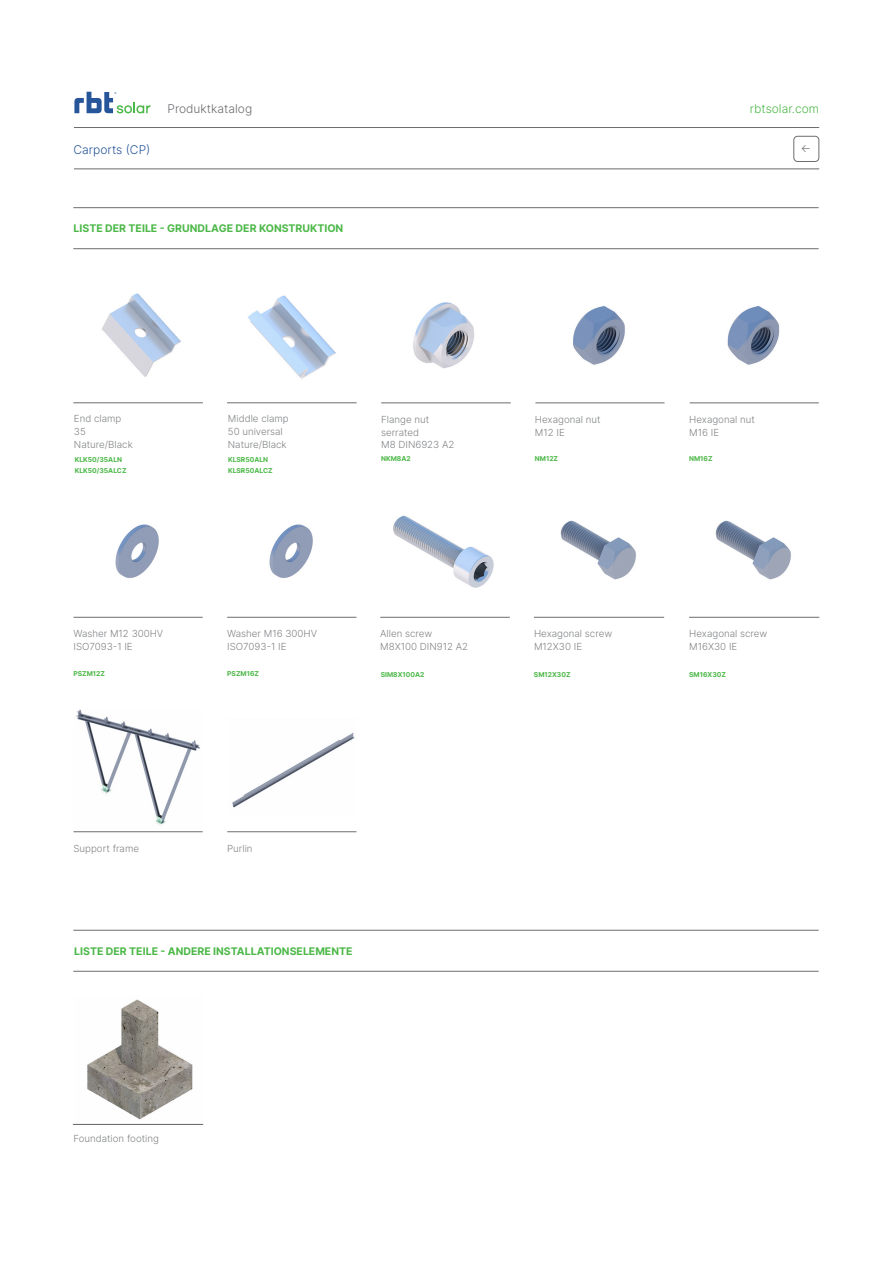
<style>
.page{position:relative;width:893px;height:1263px;background:#fff}
.page>*{position:absolute;margin:0;border:0;box-sizing:border-box;transform-origin:0 0}
.t1{font:300 12px "Inter";color:#6c6d70}
.t2{font:300 12px "Inter";color:#4cb848}
.t3{font:300 12px "Inter";color:#265599}
.t4{font:300 10.95px "Inter";color:#6c6d70}
.t5{font:700 10.5px "Inter";color:#4cb848}
.t6{font:300 9.75px/12.9px "Inter";color:#808285}
.t7{font:700 6.75px/10.5px "Inter";color:#4cb848}
</style>
<div class="page">
<hr style="left:74px;top:127px;width:745px;height:1px;background:#6c6d70">
<hr style="left:74px;top:169px;width:745px;height:1px;background:#6c6d70">
<div style="left:794px;top:136px;width:25px;height:26px;border:1px solid #6c6d70;border-radius:4px"></div>
<hr style="left:73px;top:207px;width:746px;height:1px;background:#6c6d70">
<hr style="left:73px;top:248px;width:746px;height:1px;background:#6c6d70">
<hr style="left:73px;top:930px;width:746px;height:1px;background:#6c6d70">
<hr style="left:73px;top:971px;width:746px;height:1px;background:#6c6d70">
<svg style="left:74px;top:92px;width:76px;height:21px"></svg>
<img style="left:535px;top:306px;width:129px;height:97px">
<img style="left:73px;top:524px;width:130px;height:93px">
<img style="left:381px;top:515px;width:129px;height:102px">
<img style="left:534px;top:520px;width:130px;height:97px">
<img style="left:381px;top:302px;width:130px;height:101px">
<hr style="left:381px;top:403px;width:130px;height:1px;background:#6c6d70">
<hr style="left:535px;top:403px;width:129px;height:1px;background:#6c6d70">
<hr style="left:73px;top:617px;width:130px;height:1px;background:#6c6d70">
<hr style="left:380px;top:617px;width:130px;height:1px;background:#6c6d70">
<hr style="left:534px;top:617px;width:130px;height:1px;background:#6c6d70">
<img style="left:689px;top:306px;width:129px;height:97px">
<hr style="left:690px;top:403px;width:129px;height:1px;background:#6c6d70">
<img style="left:227px;top:524px;width:129px;height:93px">
<hr style="left:227px;top:617px;width:129px;height:1px;background:#6c6d70">
<img style="left:690px;top:520px;width:129px;height:97px">
<hr style="left:689px;top:617px;width:130px;height:1px;background:#6c6d70">
<img style="left:247px;top:295px;width:89px;height:84px">
<img style="left:102px;top:293px;width:79px;height:84px">
<hr style="left:73px;top:402px;width:130px;height:1px;background:#6c6d70">
<hr style="left:227px;top:402px;width:130px;height:1px;background:#6c6d70">
<img style="left:76px;top:709px;width:124px;height:117px">
<hr style="left:73px;top:831px;width:130px;height:1px;background:#6c6d70">
<img style="left:232px;top:733px;width:123px;height:75px">
<hr style="left:227px;top:831px;width:129px;height:1px;background:#6c6d70">
<img style="left:74px;top:999px;width:128px;height:125px">
<hr style="left:74px;top:1124px;width:129px;height:1px;background:#6c6d70">
<hr style="left:73px;top:1124px;width:129px;height:1px;background:#6c6d70">
<p class="t1" style="left:168px;top:100px;width:86px">Produktkatalog</p>
<p class="t2" style="left:750px;top:101px;width:71px">rbtsolar.com</p>
<p class="t3" style="left:73px;top:141px;width:78px">Carports (CP)</p>
<p class="t4" style="left:801px;top:140px;width:12px">←</p>
<p class="t5" style="left:74px;top:220px;width:271px">LISTE DER TEILE - GRUNDLAGE DER KONSTRUKTION</p>
<p class="t6" style="left:74px;top:412px;width:60px">End clamp<br>35<br>Nature/Black</p>
<p class="t7" style="left:75px;top:454px;width:53px">KLK50/35ALN<br>KLK50/35ALCZ</p>
<p class="t6" style="left:228px;top:412px;width:62px">Middle clamp<br>50 universal<br>Nature/Black</p>
<p class="t7" style="left:228px;top:454px;width:46px">KLSR50ALN<br>KLSR50ALCZ</p>
<p class="t6" style="left:381px;top:412px;width:75px">Flange nut serrated<br>M8 DIN6923 A2</p>
<p class="t6" style="left:535px;top:412px;width:67px">Hexagonal nut<br>M12 IE</p>
<p class="t7" style="left:381px;top:453px;width:31px">NKM8A2</p>
<p class="t7" style="left:535px;top:453px;width:25px">NM12Z</p>
<p class="t6" style="left:689px;top:412px;width:67px">Hexagonal nut<br>M16 IE</p>
<p class="t7" style="left:689px;top:453px;width:25px">NM16Z</p>
<p class="t6" style="left:73px;top:627px;width:91px">Washer M12 300HV<br>ISO7093-1 IE</p>
<p class="t6" style="left:380px;top:627px;width:89px">Allen screw<br>M8X100 DIN912 A2</p>
<p class="t6" style="left:534px;top:627px;width:80px">Hexagonal screw<br>M12X30 IE</p>
<p class="t6" style="left:689px;top:627px;width:80px">Hexagonal screw<br>M16X30 IE</p>
<p class="t6" style="left:227px;top:627px;width:91px">Washer M16 300HV<br>ISO7093-1 IE</p>
<p class="t7" style="left:227px;top:668px;width:33px">PSZM16Z</p>
<p class="t7" style="left:534px;top:669px;width:38px">SM12X30Z</p>
<p class="t7" style="left:73px;top:668px;width:33px">PSZM12Z</p>
<p class="t7" style="left:381px;top:669px;width:45px">SIM8X100A2</p>
<p class="t7" style="left:689px;top:669px;width:38px">SM16X30Z</p>
<p class="t6" style="left:73px;top:841px;width:67px">Support frame</p>
<p class="t6" style="left:227px;top:841px;width:27px">Purlin</p>
<p class="t5" style="left:74px;top:943px;width:280px">LISTE DER TEILE - ANDERE INSTALLATIONSELEMENTE</p>
<p class="t6" style="left:73px;top:1132px;width:87px">Foundation footing</p>
</div>
